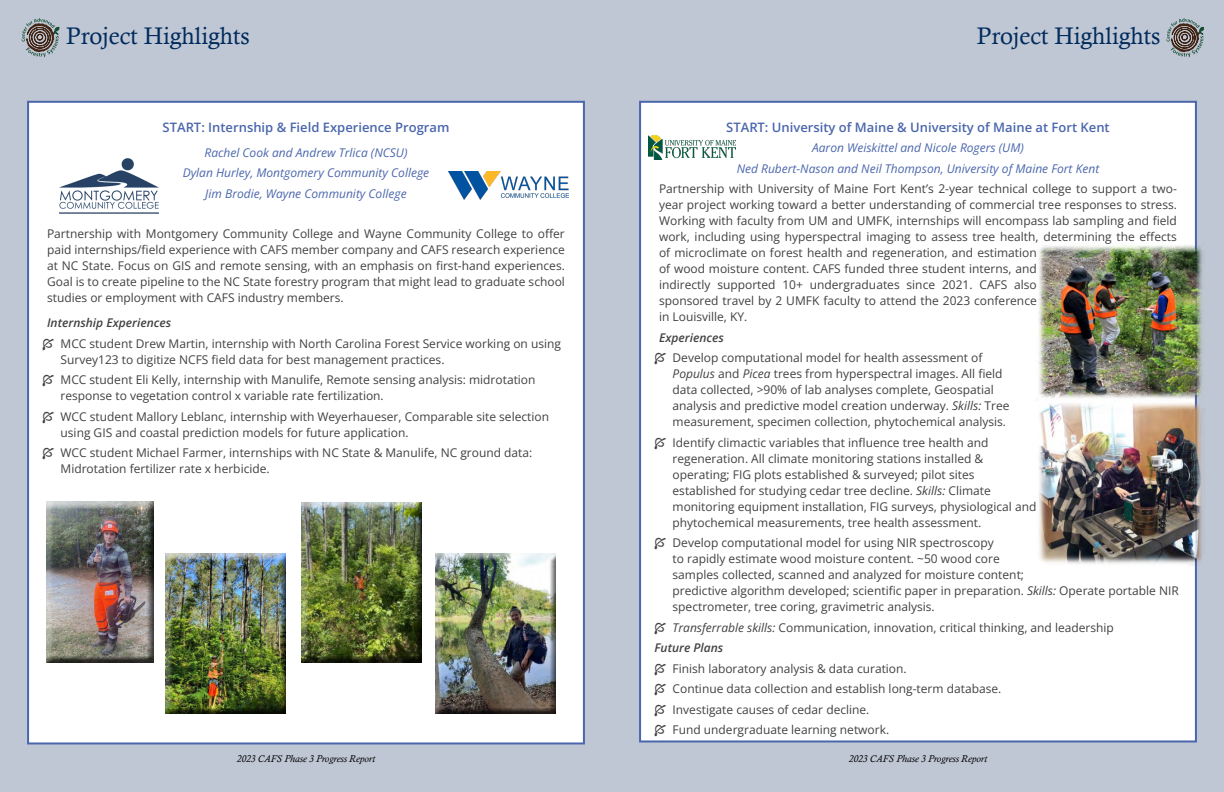
<style>
.page{position:relative;width:1224px;height:792px;background:#bfc7d4}
.page>*{position:absolute;margin:0;border:0;box-sizing:border-box;transform-origin:0 0}
.t1{font:24px "Calisto";color:#002b5c}
.t2{font:600 13px "Open Sans";color:#4a66ac}
.t3{font:12px/16px "Open Sans";color:#414042}
.t4{font:italic 12px/20.5px "Open Sans";color:#4a66ac;text-align:center}
.t5{font:italic 600 12px "Open Sans";color:#414042}
.t6{font:italic 10px "Calisto";color:#000}
.s1{font-style:italic}
.s2{font-weight:600;font-style:italic}
</style>
<div class="page">
<div style="left:28px;top:102px;width:556px;height:641px;background:#fff"></div>
<img style="left:59px;top:158px;width:99px;height:55px">
<svg style="left:22px;top:18px;width:37px;height:39px"></svg>
<svg style="left:1166px;top:18px;width:38px;height:39px"></svg>
<div style="left:640px;top:102px;width:556px;height:639px;background:#fff"></div>
<img style="left:649px;top:136px;width:87px;height:23px">
<div style="left:42px;top:497px;width:119px;height:166px;background:#000;opacity:.75"></div>
<img style="left:449px;top:172px;width:119px;height:28px">
<div style="left:432px;top:549px;width:131px;height:166px;background:#000;opacity:.75"></div>
<div style="left:297px;top:497px;width:131px;height:166px;background:#000;opacity:.75"></div>
<div style="left:159px;top:547px;width:133px;height:168px;background:#fff"></div>
<div style="left:162px;top:549px;width:131px;height:166px;background:#000;opacity:.75"></div>
<img style="left:1038px;top:244px;width:165px;height:321px">
<h1 class="t1" style="left:66px;top:22px;width:185px">Project Highlights</h1>
<h1 class="t1" style="left:977px;top:22px;width:185px">Project Highlights</h1>
<p class="t2" style="left:163px;top:118px;width:288px">START: Internship &amp; Field Experience Program</p>
<p class="t4" style="left:183px;top:142px;width:248px">Rachel Cook and Andrew Trlica (NCSU)<br>Dylan Hurley, Montgomery Community College<br>Jim Brodie, Wayne Community College</p>
<p class="t3" style="left:47px;top:226px;width:519px;text-align:justify">Partnership with Montgomery Community College and Wayne Community College to offer paid internships/field experience with CAFS member company and CAFS research experience at NC State. Focus on GIS and remote sensing, with an emphasis on first-hand experiences.<br>Goal is to create pipeline to the NC State forestry program that might lead to graduate school studies or employment with CAFS industry members.</p>
<p class="t5" style="left:47px;top:315px;width:126px">Internship Experiences</p>
<p class="t3" style="left:61px;top:335px;width:502px">MCC student Drew Martin, internship with North Carolina Forest Service working on using<br>Survey123 to digitize NCFS field data for best management practices.</p>
<p class="t3" style="left:61px;top:372px;width:477px">MCC student Eli Kelly, internship with Manulife, Remote sensing analysis: midrotation response to vegetation control x variable rate fertilization.</p>
<p class="t3" style="left:61px;top:408px;width:490px">WCC student Mallory Leblanc, internship with Weyerhaueser, Comparable site selection using GIS and coastal prediction models for future application.</p>
<p class="t3" style="left:61px;top:445px;width:473px">WCC student Michael Farmer, internships with NC State &amp; Manulife, NC ground data:<br>Midrotation fertilizer rate x herbicide.</p>
<p class="t6" style="left:237px;top:753px;width:140px">2023 CAFS Phase 3 Progress Report</p>
<p class="t2" style="left:726px;top:118px;width:385px">START: University of Maine &amp; University of Maine at Fort Kent</p>
<p class="t4" style="left:737px;top:137px;width:364px">Aaron Weiskittel and Nicole Rogers (UM)<br>Ned Rubert-Nason and Neil Thompson, University of Maine Fort Kent</p>
<p class="t3" style="left:659px;top:181px;width:519px">Partnership with University of Maine Fort Kent’s 2-year technical college to support a two&shy;year project working toward a better understanding of commercial tree responses to stress.<br>Working with faculty from UM and UMFK, internships will encompass lab sampling and field work, including using hyperspectral imaging to assess tree health, determining the effects of microclimate on forest health and regeneration, and estimation<br>of wood moisture content. CAFS funded three student interns, and<br>indirectly supported 10+ undergraduates since 2021. CAFS also<br>sponsored travel by 2 UMFK faculty to attend the 2023 conference<br>in Louisville, KY.</p>
<p class="t5" style="left:659px;top:329px;width:66px">Experiences</p>
<p class="t3" style="left:673px;top:350px;width:338px">Develop computational model for health assessment of <span class="s1">Populus</span> and <span class="s1">Picea</span> trees from hyperspectral images. All field data collected, &gt;90% of lab analyses complete, Geospatial analysis and predictive model creation underway. <span class="s1">Skills:</span> Tree measurement, specimen collection, phytochemical analysis.</p>
<p class="t3" style="left:673px;top:434px;width:365px">Identify climactic variables that influence tree health and regeneration. All climate monitoring stations installed &amp; operating; FIG plots established &amp; surveyed; pilot sites established for studying cedar tree decline. <span class="s1">Skills:</span> Climate monitoring equipment installation, FIG surveys, physiological and phytochemical measurements, tree health assessment.</p>
<p class="t3" style="left:673px;top:535px;width:508px">Develop computational model for using NIR spectroscopy<br>to rapidly estimate wood moisture content. ~50 wood core<br>samples collected, scanned and analyzed for moisture content;<br>predictive algorithm developed; scientific paper in preparation. <span class="s1">Skills:</span> Operate portable NIR spectrometer, tree coring, gravimetric analysis.</p>
<p class="t3" style="left:655px;top:617px;width:461px;line-height:20.5px;text-indent:18px"><span class="s1">Transferrable skills:</span> Communication, innovation, critical thinking, and leadership<br><span class="s2">Future Plans</span></p>
<p class="t3" style="left:673px;top:658px;width:330px;line-height:20.5px">Finish laboratory analysis &amp; data curation.<br>Continue data collection and establish long-term database.<br>Investigate causes of cedar decline.<br>Fund undergraduate learning network.</p>
<p class="t6" style="left:849px;top:753px;width:140px">2023 CAFS Phase 3 Progress Report</p>
</div>
